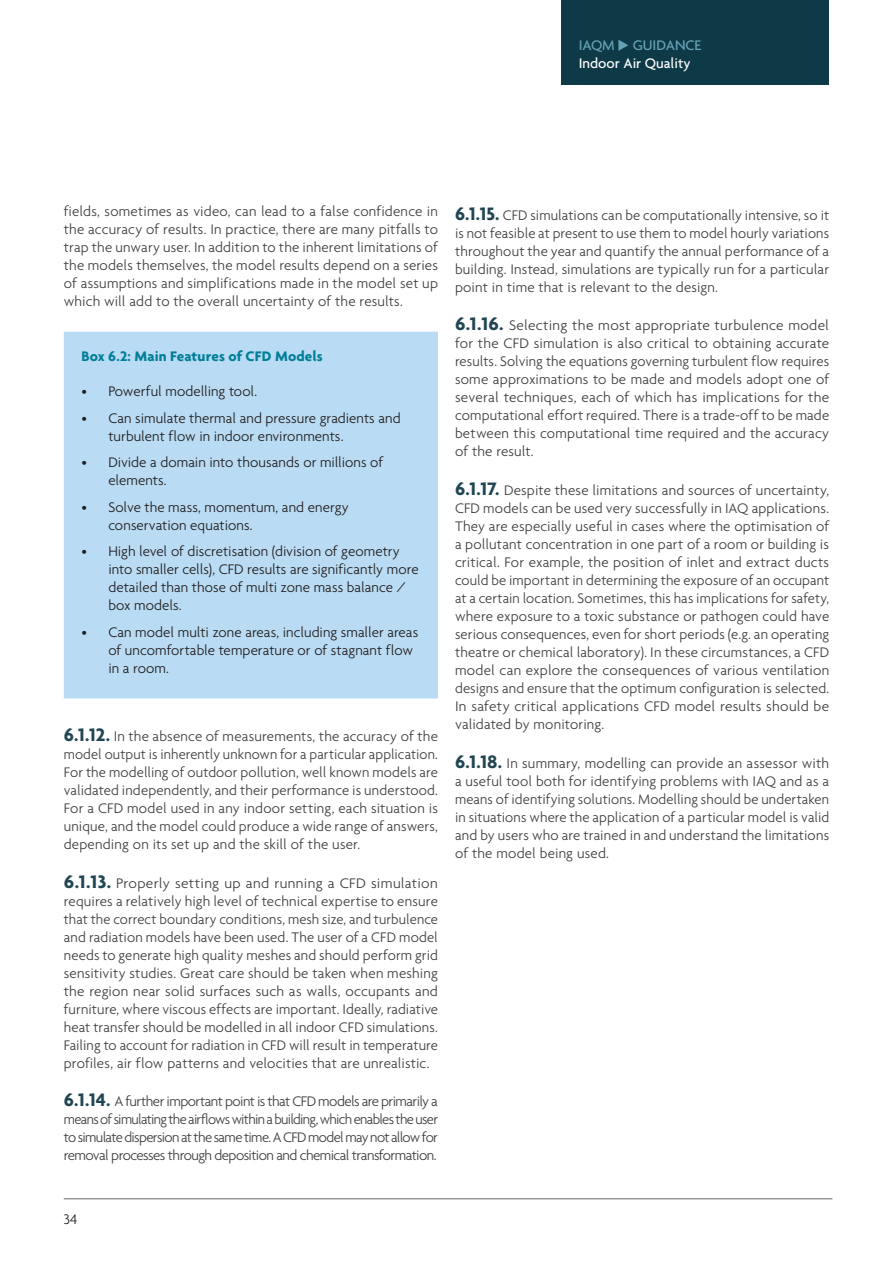
<style>
.page{position:relative;width:893px;height:1263px;background:#fff}
.page>*{position:absolute;margin:0;border:0;box-sizing:border-box;transform-origin:0 0}
._03_RevisedBody_Just{font:300 15px/18px "Agenda";letter-spacing:.01em;color:#3e3e3f;text-align:justify}
.t1{font:300 15px/18px "Agenda";color:#201d1e}
.Heading_03_Turq{font:700 15px "Agenda";letter-spacing:.01em;color:#007e98}
.t2{font:500 15px/18px "Agenda";color:#fff}
.t3{font:300 15px "Agenda";color:#231f20}
.s1{color:#66a3b7}
.s2{font-weight:700;font-size:19.5px;color:#214653}
</style>
<div class="page">
<hr style="left:64px;top:1198px;width:768px;height:1px;background:#636569">
<div style="left:562px;top:0;width:267px;height:85px;background:#0e3a48"></div>
<div style="left:66px;top:334px;width:370px;height:362px;background:#b9dbf3"></div>
<div style="left:64px;top:332px;width:374px;height:366px;border:5px solid #b9dbf3"></div>
<p class="t2" style="left:579px;top:36px;width:124px"><span class="s1">IAQM</span> <span class="s1">◆ GUIDANCE<br></span>Indoor Air Quality</p>
<p class="_03_RevisedBody_Just" style="left:64px;top:202px;width:376px">fields, sometimes as video, can lead to a false confidence in the accuracy of results. In practice, there are many pitfalls to trap the unwary user. In addition to the inherent limitations of the models themselves, the model results depend on a series of assumptions and simplifications made in the model set up which will add to the overall uncertainty of the results.</p>
<p class="Heading_03_Turq" style="left:81px;top:347px;width:243px">Box 6.2: Main Features of CFD Models</p>
<p class="t1" style="left:81px;top:382px;width:177px">• Powerful modelling tool.</p>
<p class="t1" style="left:108px;top:409px;width:294px;text-indent:-27px">• Can simulate thermal and pressure gradients and turbulent flow in indoor environments.</p>
<p class="t1" style="left:108px;top:453px;width:276px;text-indent:-27px">• Divide a domain into thousands or millions of elements.</p>
<p class="t1" style="left:108px;top:498px;width:242px;text-indent:-27px">• Solve the mass, momentum, and energy conservation equations.</p>
<p class="t1" style="left:108px;top:542px;width:312px;text-indent:-27px">• High level of discretisation (division of geometry into smaller cells), CFD results are significantly more detailed than those of multi zone mass balance / box models.</p>
<p class="t1" style="left:108px;top:623px;width:311px;text-indent:-27px">• Can model multi zone areas, including smaller areas of uncomfortable temperature or of stagnant flow in a room.</p>
<p class="_03_RevisedBody_Just" style="left:64px;top:727px;width:376px"><span class="s2">6.1.12.</span> In the absence of measurements, the accuracy of the model output is inherently unknown for a particular application.<br>For the modelling of outdoor pollution, well known models are validated independently, and their performance is understood.<br>For a CFD model used in any indoor setting, each situation is unique, and the model could produce a wide range of answers, depending on its set up and the skill of the user.</p>
<p class="_03_RevisedBody_Just" style="left:64px;top:873px;width:376px"><span class="s2">6.1.13.</span> Properly setting up and running a CFD simulation requires a relatively high level of technical expertise to ensure that the correct boundary conditions, mesh size, and turbulence and radiation models have been used. The user of a CFD model needs to generate high quality meshes and should perform grid sensitivity studies. Great care should be taken when meshing the region near solid surfaces such as walls, occupants and furniture, where viscous effects are important. Ideally, radiative heat transfer should be modelled in all indoor CFD simulations.<br>Failing to account for radiation in CFD will result in temperature profiles, air flow patterns and velocities that are unrealistic.</p>
<p class="_03_RevisedBody_Just" style="left:64px;top:1092px;width:376px"><span class="s2">6.1.14.</span> A further important point is that CFD models are primarily a means of simulating the airflows within a building, which enables the user to simulate dispersion at the same time. A CFD model may not allow for removal processes through deposition and chemical transformation.</p>
<p class="_03_RevisedBody_Just" style="left:455px;top:206px;width:376px"><span class="s2">6.1.15.</span> CFD simulations can be computationally intensive, so it is not feasible at present to use them to model hourly variations throughout the year and quantify the annual performance of a building. Instead, simulations are typically run for a particular point in time that is relevant to the design.</p>
<p class="_03_RevisedBody_Just" style="left:455px;top:316px;width:376px"><span class="s2">6.1.16.</span> Selecting the most appropriate turbulence model for the CFD simulation is also critical to obtaining accurate results. Solving the equations governing turbulent flow requires some approximations to be made and models adopt one of several techniques, each of which has implications for the computational effort required. There is a trade-off to be made between this computational time required and the accuracy of the result.</p>
<p class="_03_RevisedBody_Just" style="left:455px;top:481px;width:376px"><span class="s2">6.1.17.</span> Despite these limitations and sources of uncertainty, CFD models can be used very successfully in IAQ applications.<br>They are especially useful in cases where the optimisation of a pollutant concentration in one part of a room or building is critical. For example, the position of inlet and extract ducts could be important in determining the exposure of an occupant at a certain location. Sometimes, this has implications for safety, where exposure to a toxic substance or pathogen could have serious consequences, even for short periods (e.g. an operating theatre or chemical laboratory). In these circumstances, a CFD model can explore the consequences of various ventilation designs and ensure that the optimum configuration is selected.<br>In safety critical applications CFD model results should be validated by monitoring.</p>
<p class="_03_RevisedBody_Just" style="left:455px;top:754px;width:376px"><span class="s2">6.1.18.</span> In summary, modelling can provide an assessor with a useful tool both for identifying problems with IAQ and as a means of identifying solutions. Modelling should be undertaken in situations where the application of a particular model is valid and by users who are trained in and understand the limitations of the model being used.</p>
<p class="t3" style="left:64px;top:1210px;width:15px">34</p>
</div>
